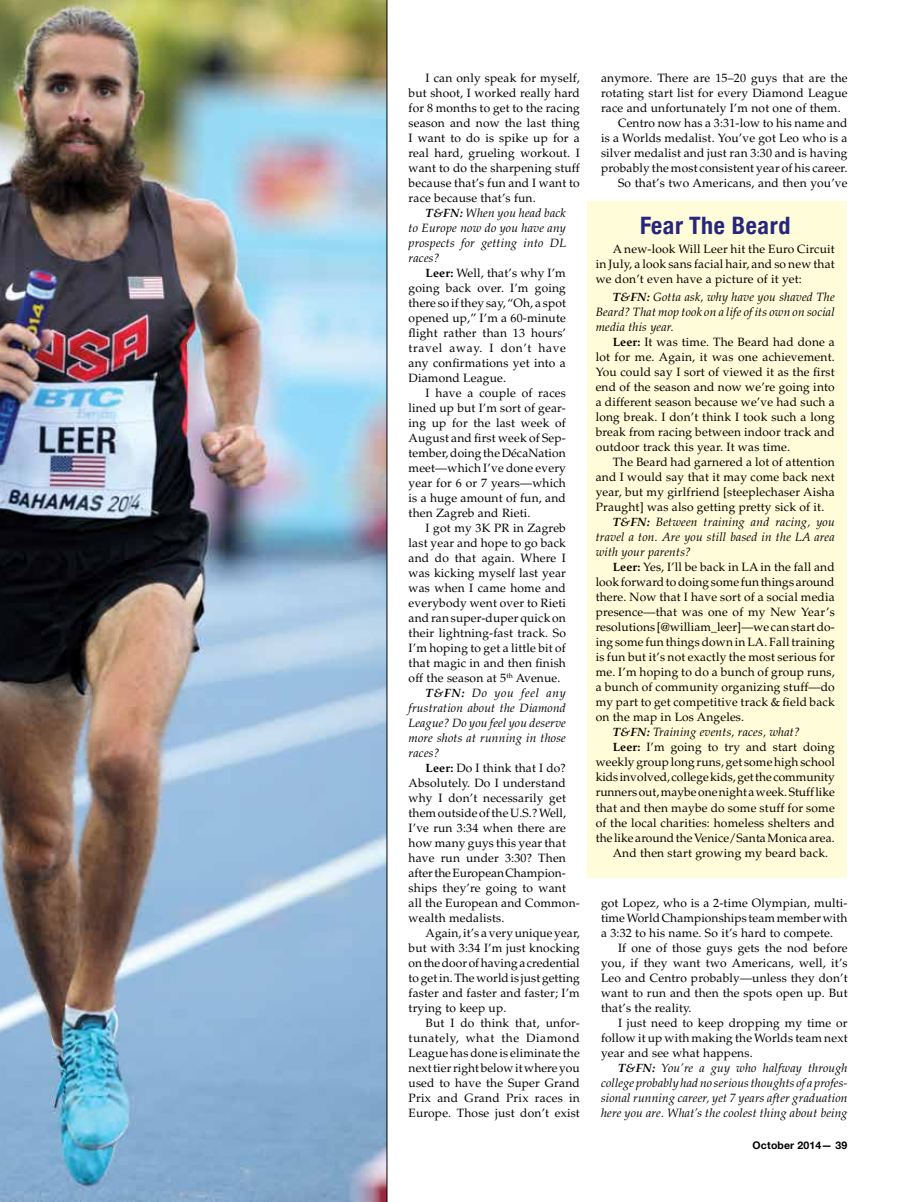
<style>
.page{position:relative;width:918px;height:1202px;background:#fff}
.page>*{position:absolute;margin:0;border:0;box-sizing:border-box;transform-origin:0 0}
.t1{font:700 condensed 24px "Helvetica Neue";letter-spacing:.025em;color:#27257d}
.t2{font:12px/15px "Palatino";letter-spacing:.015em;color:#000;text-align:justify}
.t3{font:italic 12px/15px "Palatino";letter-spacing:.015em;color:#000;text-align:justify}
.t4{font:12px "Palatino";letter-spacing:.045em;color:#000}
.t5{font:italic 12px "Palatino";letter-spacing:.055em;color:#000}
.t6{font:700 10.5px "Helvetica Neue";letter-spacing:.015em;color:#000}
.s1{font-weight:700}
</style>
<div class="page">
<img style="left:0;top:0;width:387px;height:1202px">
<div style="left:587px;top:201px;width:260px;height:676px;background:#fffdd9"></div>
<p class="t2" style="left:409px;top:70px;width:173px;text-indent:17px">I can only speak for myself, but shoot, I worked really hard for 8 months to get to the racing season and now the last thing I want to do is spike up for a real hard, grueling workout. I want to do the sharpening stuff because that’s fun and I want to race because that’s fun.</p>
<p class="t3" style="left:409px;top:205px;width:159px;text-indent:17px"><span class="s1">T&amp;FN:</span> When you head back to Europe now do you have any prospects for getting into DL races?</p>
<p class="t2" style="left:409px;top:265px;width:159px;text-indent:17px"><span class="s1">Leer:</span> Well, that’s why I’m going back over. I’m going there so if they say, “Oh, a spot opened up,” I’m a 60-minute flight rather than 13 hours’ travel away. I don’t have any confirmations yet into a Diamond League.</p>
<p class="t2" style="left:409px;top:385px;width:159px;text-indent:17px">I have a couple of races lined up but I’m sort of gear&shy;ing up for the last week of August and first week of Sep&shy;tember, doing the DécaNation meet—which I’ve done every year for 6 or 7 years—which is a huge amount of fun, and then Zagreb and Rieti.</p>
<p class="t2" style="left:426px;top:520px;width:142px">I got my 3K PR in Zagreb</p>
<p class="t2" style="left:409px;top:535px;width:159px">last year and hope to go back</p>
<p class="t2" style="left:409px;top:550px;width:159px">and do that again. Where I</p>
<p class="t2" style="left:409px;top:565px;width:159px">was kicking myself last year</p>
<p class="t2" style="left:409px;top:580px;width:159px">was when I came home and</p>
<p class="t2" style="left:409px;top:595px;width:159px">everybody went over to Rieti</p>
<p class="t2" style="left:409px;top:610px;width:159px">and ran super-duper quick on</p>
<p class="t2" style="left:409px;top:625px;width:159px">their lightning-fast track. So</p>
<p class="t2" style="left:409px;top:640px;width:159px">I’m hoping to get a little bit of</p>
<p class="t2" style="left:409px;top:655px;width:159px">that magic in and then finish</p>
<p class="t2" style="left:409px;top:670px;width:153px">off the season at 5<sup>th</sup> Avenue.</p>
<p class="t5" style="left:426px;top:685px;width:142px"><span class="s1">T&amp;FN:</span> Do you feel any</p>
<p class="t3" style="left:409px;top:700px;width:159px">frustration about the Diamond</p>
<p class="t3" style="left:409px;top:715px;width:159px">League? Do you feel you deserve</p>
<p class="t3" style="left:409px;top:730px;width:159px">more shots at running in those</p>
<p class="t3" style="left:409px;top:745px;width:33px">races?</p>
<p class="t2" style="left:426px;top:760px;width:142px"><span class="s1">Leer:</span> Do I think that I do?</p>
<p class="t2" style="left:409px;top:775px;width:159px">Absolutely. Do I understand</p>
<p class="t2" style="left:409px;top:790px;width:159px">why I don’t necessarily get</p>
<p class="t2" style="left:409px;top:805px;width:159px">them outside of the U.S.? Well,</p>
<p class="t2" style="left:409px;top:820px;width:159px">I’ve run 3:34 when there are</p>
<p class="t2" style="left:409px;top:835px;width:159px">how many guys this year that</p>
<p class="t2" style="left:409px;top:850px;width:159px">have run under 3:30? Then</p>
<p class="t2" style="left:409px;top:865px;width:159px">after the European Champion-</p>
<p class="t2" style="left:409px;top:880px;width:159px">ships they’re going to want</p>
<p class="t2" style="left:409px;top:895px;width:173px">all the European and Common-</p>
<p class="t2" style="left:409px;top:910px;width:97px">wealth medalists.</p>
<p class="t2" style="left:426px;top:925px;width:156px">Again, it’s a very unique year,</p>
<p class="t2" style="left:409px;top:940px;width:173px">but with 3:34 I’m just knocking</p>
<p class="t2" style="left:409px;top:955px;width:173px">on the door of having a credential</p>
<p class="t2" style="left:409px;top:970px;width:173px">to get in. The world is just getting</p>
<p class="t2" style="left:409px;top:985px;width:173px">faster and faster and faster; I’m</p>
<p class="t2" style="left:409px;top:1000px;width:99px">trying to keep up.</p>
<p class="t2" style="left:426px;top:1015px;width:156px">But I do think that, unfor-</p>
<p class="t4" style="left:409px;top:1030px;width:173px">tunately, what the Diamond</p>
<p class="t2" style="left:409px;top:1045px;width:173px">League has done is eliminate the</p>
<p class="t2" style="left:409px;top:1060px;width:173px">next tier right below it where you</p>
<p class="t2" style="left:409px;top:1075px;width:173px">used to have the Super Grand</p>
<p class="t2" style="left:409px;top:1090px;width:173px">Prix and Grand Prix races in</p>
<p class="t2" style="left:409px;top:1105px;width:173px">Europe. Those just don’t exist</p>
<p class="t2" style="left:601px;top:70px;width:248px">anymore. There are 15–20 guys that are the</p>
<p class="t2" style="left:601px;top:85px;width:248px">rotating start list for every Diamond League</p>
<p class="t2" style="left:601px;top:100px;width:241px">race and unfortunately I’m not one of them.</p>
<p class="t2" style="left:618px;top:115px;width:231px">Centro now has a 3:31-low to his name and</p>
<p class="t2" style="left:601px;top:130px;width:248px">is a Worlds medalist. You’ve got Leo who is a</p>
<p class="t2" style="left:601px;top:145px;width:248px">silver medalist and just ran 3:30 and is having</p>
<p class="t2" style="left:601px;top:160px;width:248px">probably the most consistent year of his career.</p>
<p class="t2" style="left:618px;top:175px;width:231px">So that’s two Americans, and then you’ve</p>
<h1 class="t1" style="left:640px;top:205px;width:152px">Fear The Beard</h1>
<p class="t2" style="left:596px;top:242px;width:241px;text-indent:17px">A new-look Will Leer hit the Euro Circuit in July, a look sans facial hair, and so new that we don’t even have a picture of it yet:</p>
<p class="t3" style="left:596px;top:290px;width:241px;text-indent:17px"><span class="s1">T&amp;FN:</span> Gotta ask, why have you shaved The Beard? That mop took on a life of its own on social media this year.</p>
<p class="t2" style="left:596px;top:335px;width:241px;text-indent:17px"><span class="s1">Leer:</span> It was time. The Beard had done a lot for me. Again, it was one achievement.<br>You could say I sort of viewed it as the first end of the season and now we’re going into a different season because we’ve had such a long break. I don’t think I took such a long break from racing between indoor track and outdoor track this year. It was time.</p>
<p class="t2" style="left:613px;top:455px;width:224px">The Beard had garnered a lot of attention</p>
<p class="t2" style="left:596px;top:470px;width:241px">and I would say that it may come back next</p>
<p class="t2" style="left:596px;top:485px;width:241px">year, but my girlfriend [steeplechaser Aisha</p>
<p class="t2" style="left:596px;top:500px;width:230px">Praught] was also getting pretty sick of it.</p>
<p class="t3" style="left:613px;top:515px;width:224px"><span class="s1">T&amp;FN:</span> Between training and racing, you</p>
<p class="t3" style="left:596px;top:530px;width:241px">travel a ton. Are you still based in the LA area</p>
<p class="t3" style="left:596px;top:545px;width:97px">with your parents?</p>
<p class="t2" style="left:613px;top:560px;width:224px"><span class="s1">Leer:</span> Yes, I’ll be back in LA in the fall and</p>
<p class="t2" style="left:596px;top:575px;width:240px">look forward to doing some fun things around</p>
<p class="t2" style="left:596px;top:590px;width:241px">there. Now that I have sort of a social media</p>
<p class="t2" style="left:596px;top:605px;width:241px">presence—that was one of my New Year’s</p>
<p class="t2" style="left:596px;top:620px;width:241px">resolutions [@william_leer]—we can start do-</p>
<p class="t2" style="left:596px;top:635px;width:241px">ing some fun things down in LA. Fall training</p>
<p class="t2" style="left:596px;top:650px;width:241px">is fun but it’s not exactly the most serious for</p>
<p class="t2" style="left:596px;top:665px;width:241px">me. I’m hoping to do a bunch of group runs,</p>
<p class="t2" style="left:596px;top:680px;width:241px">a bunch of community organizing stuff—do</p>
<p class="t2" style="left:596px;top:695px;width:241px">my part to get competitive track &amp; field back</p>
<p class="t2" style="left:596px;top:710px;width:150px">on the map in Los Angeles.</p>
<p class="t3" style="left:613px;top:725px;width:189px"><span class="s1">T&amp;FN:</span> Training events, races, what?</p>
<p class="t2" style="left:613px;top:740px;width:224px"><span class="s1">Leer:</span> I’m going to try and start doing</p>
<p class="t2" style="left:596px;top:755px;width:241px">weekly group long runs, get some high school</p>
<p class="t2" style="left:596px;top:770px;width:241px">kids involved, college kids, get the community</p>
<p class="t2" style="left:596px;top:785px;width:241px">runners out, maybe one night a week. Stuff like</p>
<p class="t2" style="left:596px;top:800px;width:241px">that and then maybe do some stuff for some</p>
<p class="t2" style="left:596px;top:815px;width:241px">of the local charities: homeless shelters and</p>
<p class="t2" style="left:596px;top:830px;width:241px">the like around the Venice/Santa Monica area.</p>
<p class="t2" style="left:613px;top:845px;width:217px">And then start growing my beard back.</p>
<p class="t2" style="left:601px;top:895px;width:248px">got Lopez, who is a 2-time Olympian, multi&shy;time World Championships team member with a 3:32 to his name. So it’s hard to compete.</p>
<p class="t2" style="left:601px;top:940px;width:248px;text-indent:17px">If one of those guys gets the nod before you, if they want two Americans, well, it’s Leo and Centro probably—unless they don’t want to run and then the spots open up. But that’s the reality.</p>
<p class="t2" style="left:601px;top:1015px;width:248px;text-indent:17px">I just need to keep dropping my time or follow it up with making the Worlds team next year and see what happens.</p>
<p class="t3" style="left:601px;top:1060px;width:248px;text-indent:17px"><span class="s1">T&amp;FN:</span> You’re a guy who halfway through college probably had no serious thoughts of a profes&shy;sional running career, yet 7 years after graduation here you are. What’s the coolest thing about being</p>
<p class="t6" style="left:753px;top:1136px;width:96px">October 2014— 39</p>
</div>
